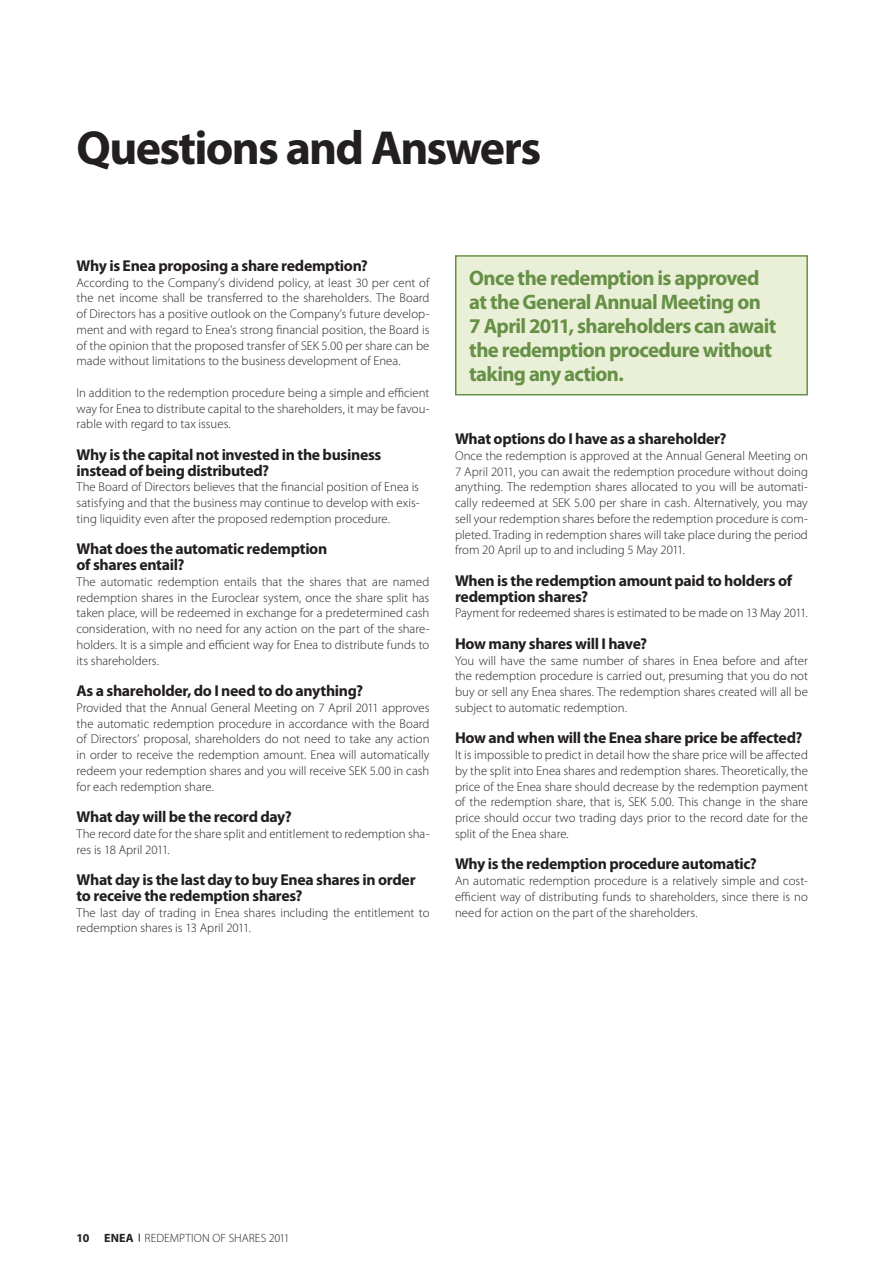
<style>
.page{position:relative;width:893px;height:1263px;background:#fff}
.page>*{position:absolute;margin:0;border:0;box-sizing:border-box;transform-origin:0 0}
.t1{font:700 48px "Myriad Pro";letter-spacing:-.035em;color:#231f20}
.t2{font:700 21px/24px "Myriad Pro";letter-spacing:-.03em;color:#669046}
.t3{font:700 15.75px/15.8px "Myriad Pro";letter-spacing:-.02em;color:#231f20}
.t4{font:300 12.75px/15.8px "Myriad Pro";color:#231f20;text-align:justify}
.t5{font:300 12px "Myriad Pro";letter-spacing:.005em;color:#231f20}
.s1{font-weight:700}
</style>
<div class="page">
<div style="left:456px;top:256px;width:351px;height:139px;background:#eaf0d7"></div>
<div style="left:455px;top:255px;width:353px;height:140px;border:2px solid #669046"></div>
<h1 class="t1" style="left:77px;top:129px;width:466px">Questions and Answers</h1>
<p class="t3" style="left:77px;top:259px;width:293px">Why is Enea proposing a share redemption?</p>
<p class="t4" style="left:77px;top:276px;width:354px">According to the Company’s dividend policy, at least 30 per cent of the net income shall be transferred to the shareholders. The Board of Directors has a positive outlook on the Company’s future develop&shy;ment and with regard to Enea’s strong financial position, the Board is of the opinion that the proposed transfer of SEK 5.00 per share can be made without limitations to the business development of Enea.</p>
<p class="t4" style="left:77px;top:386px;width:354px">In addition to the redemption procedure being a simple and efficient way for Enea to distribute capital to the shareholders, it may be favou&shy;rable with regard to tax issues.</p>
<p class="t3" style="left:77px;top:448px;width:306px">Why is the capital not invested in the business instead of being distributed?</p>
<p class="t4" style="left:77px;top:480px;width:344px">The Board of Directors believes that the financial position of Enea is satisfying and that the business may continue to develop with exis&shy;ting liquidity even after the proposed redemption procedure.</p>
<p class="t3" style="left:77px;top:542px;width:252px">What does the automatic redemption of shares entail?</p>
<p class="t4" style="left:77px;top:575px;width:354px">The automatic redemption entails that the shares that are named redemption shares in the Euroclear system, once the share split has taken place, will be redeemed in exchange for a predetermined cash consideration, with no need for any action on the part of the share&shy;holders. It is a simple and efficient way for Enea to distribute funds to its shareholders.</p>
<p class="t3" style="left:77px;top:684px;width:288px">As a shareholder, do I need to do anything?</p>
<p class="t4" style="left:77px;top:701px;width:354px">Provided that the Annual General Meeting on 7 April 2011 approves the automatic redemption procedure in accordance with the Board of Directors’ proposal, shareholders do not need to take any action in order to receive the redemption amount. Enea will automatically redeem your redemption shares and you will receive SEK 5.00 in cash for each redemption share.</p>
<p class="t3" style="left:77px;top:810px;width:217px">What day will be the record day?</p>
<p class="t4" style="left:77px;top:827px;width:354px">The record date for the share split and entitlement to redemption sha&shy;res is 18 April 2011.</p>
<p class="t3" style="left:77px;top:873px;width:341px">What day is the last day to buy Enea shares in order to receive the redemption shares?</p>
<p class="t4" style="left:77px;top:906px;width:354px">The last day of trading in Enea shares including the entitlement to redemption shares is 13 April 2011.</p>
<h2 class="t2" style="left:469px;top:268px;width:309px">Once the redemption is approved at the General Annual Meeting on<br>7 April 2011, shareholders can await the redemption procedure without taking any action.</h2>
<p class="t3" style="left:455px;top:432px;width:273px">What options do I have as a shareholder?</p>
<p class="t4" style="left:455px;top:449px;width:354px">Once the redemption is approved at the Annual General Meeting on 7 April 2011, you can await the redemption procedure without doing anything. The redemption shares allocated to you will be automati&shy;cally redeemed at SEK 5.00 per share in cash. Alternatively, you may sell your redemption shares before the redemption procedure is com&shy;pleted. Trading in redemption shares will take place during the period from 20 April up to and including 5 May 2011.</p>
<p class="t3" style="left:455px;top:574px;width:339px">When is the redemption amount paid to holders of redemption shares?</p>
<p class="t4" style="left:455px;top:606px;width:354px">Payment for redeemed shares is estimated to be made on 13 May 2011.</p>
<p class="t3" style="left:455px;top:637px;width:194px">How many shares will I have?</p>
<p class="t4" style="left:455px;top:654px;width:354px">You will have the same number of shares in Enea before and after the redemption procedure is carried out, presuming that you do not buy or sell any Enea shares. The redemption shares created will all be subject to automatic redemption.</p>
<p class="t3" style="left:455px;top:732px;width:349px">How and when will the Enea share price be affected?</p>
<p class="t4" style="left:455px;top:748px;width:354px">It is impossible to predict in detail how the share price will be affected by the split into Enea shares and redemption shares. Theoretically, the price of the Enea share should decrease by the redemption payment of the redemption share, that is, SEK 5.00. This change in the share price should occur two trading days prior to the record date for the split of the Enea share.</p>
<p class="t3" style="left:455px;top:858px;width:303px">Why is the redemption procedure automatic?</p>
<p class="t4" style="left:455px;top:874px;width:354px">An automatic redemption procedure is a relatively simple and cost&shy;efficient way of distributing funds to shareholders, since there is no need for action on the part of the shareholders.</p>
<p class="t5" style="left:77px;top:1232px;width:214px"><span class="s1">10 ENEA</span> REDEMPTION OF SHARES 2011</p>
</div>
